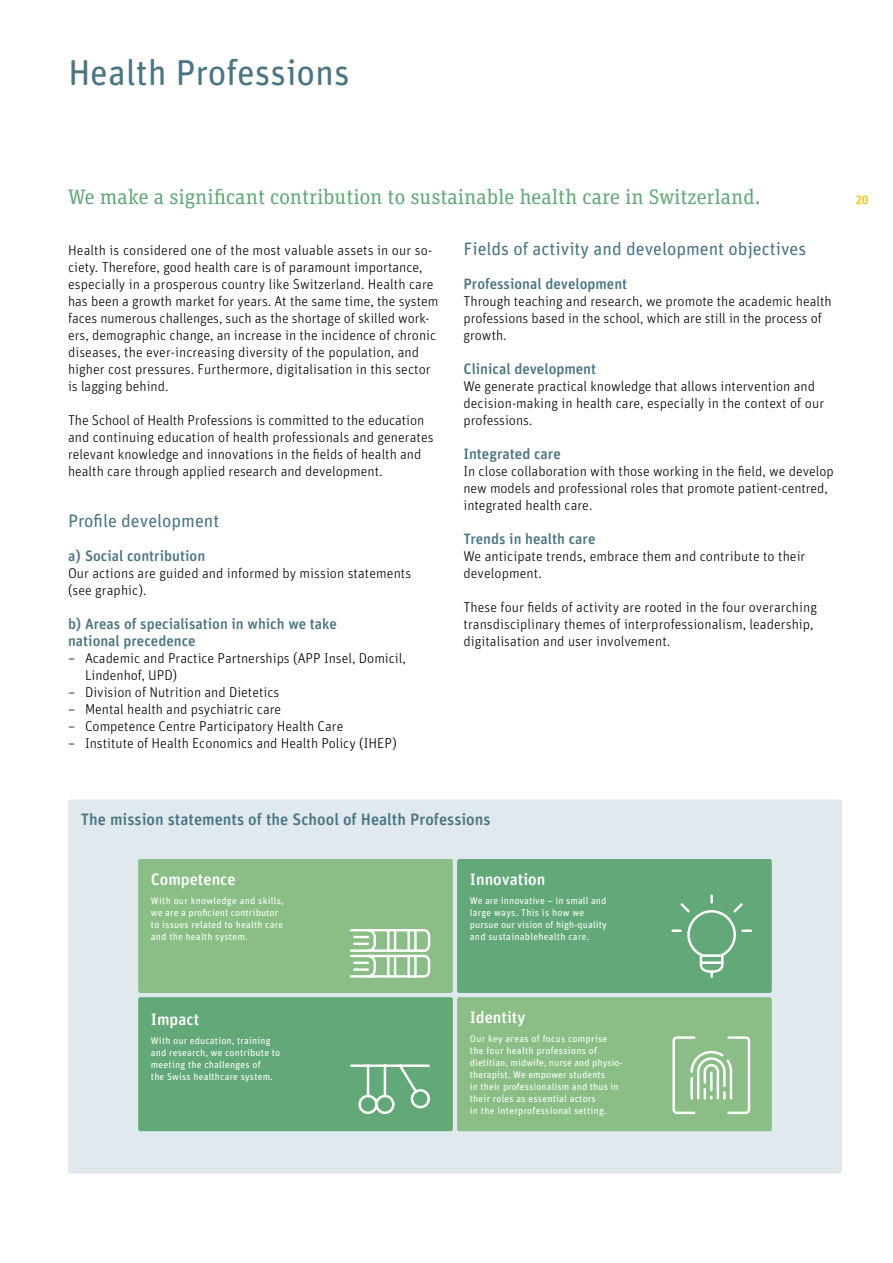
<style>
.page{position:relative;width:893px;height:1263px;background:#fff}
.page>*{position:absolute;margin:0;border:0;box-sizing:border-box;transform-origin:0 0}
.t1{font:36px "Unit Rounded Pro";color:#4b7582}
.t2{font:21px "Unit Slab Pro";color:#63a879}
.t3{font:18px "Unit Rounded Pro";color:#4b7582}
.t4{font:500 16.5px "Unit Rounded Pro";color:#4b7582}
.t5{font:500 16.5px "Unit Rounded Pro";color:#fff}
.t6{font:500 15px/17px "Unit Rounded Pro";color:#4b7582}
.t7{font:300 14.25px/17px "Unit Rounded Pro";color:#000}
.t8{font:500 12px "Unit Rounded Pro";color:#fbbe00}
.t9{font:9.75px/12px "Unit Rounded Pro";letter-spacing:.015em;color:#fff}
</style>
<div class="page">
<div style="left:68px;top:799px;width:774px;height:375px;background:#dfe9ee;border-radius:2px"></div>
<div style="left:138px;top:859px;width:315px;height:134px;background:#8bbe86;border-radius:2px"></div>
<div style="left:457px;top:859px;width:315px;height:134px;background:#63a879;border-radius:2px"></div>
<div style="left:138px;top:997px;width:315px;height:134px;background:#63a879;border-radius:2px"></div>
<div style="left:457px;top:997px;width:315px;height:134px;background:#8bbe86;border-radius:2px"></div>
<svg style="left:350px;top:1064px;width:80px;height:50px"></svg>
<svg style="left:672px;top:1036px;width:79px;height:79px"></svg>
<svg style="left:671px;top:894px;width:81px;height:84px"></svg>
<svg style="left:350px;top:929px;width:81px;height:49px"></svg>
<h1 class="t1" style="left:68px;top:48px;width:283px">Health Professions</h1>
<h2 class="t2" style="left:68px;top:183px;width:694px">We make a significant contribution to sustainable health care in Switzerland.</h2>
<p class="t7" style="left:68px;top:241px;width:372px">Health is considered one of the most valuable assets in our so&shy;ciety. Therefore, good health care is of paramount importance, especially in a prosperous country like Switzerland. Health care has been a growth market for years. At the same time, the system faces numerous challenges, such as the shortage of skilled work&shy;ers, demographic change, an increase in the incidence of chronic diseases, the ever-increasing diversity of the population, and higher cost pressures. Furthermore, digitalisation in this sector is lagging behind.</p>
<p class="t7" style="left:68px;top:412px;width:367px">The School of Health Professions is committed to the education and continuing education of health professionals and generates relevant knowledge and innovations in the fields of health and health care through applied research and development.</p>
<p class="t3" style="left:68px;top:509px;width:153px">Profile development</p>
<p class="t6" style="left:68px;top:547px;width:139px">a) Social contribution</p>
<p class="t7" style="left:68px;top:565px;width:345px">Our actions are guided and informed by mission statements (see graphic).</p>
<p class="t6" style="left:68px;top:615px;width:270px">b) Areas of specialisation in which we take national precedence</p>
<p class="t7" style="left:85px;top:650px;width:322px;text-indent:-17px">– Academic and Practice Partnerships (APP Insel, Domicil,<br>Lindenhof, UPD)</p>
<p class="t7" style="left:68px;top:684px;width:213px">– Division of Nutrition and Dietetics</p>
<p class="t7" style="left:68px;top:701px;width:215px">– Mental health and psychiatric care</p>
<p class="t7" style="left:68px;top:718px;width:277px">– Competence Centre Participatory Health Care</p>
<p class="t7" style="left:68px;top:735px;width:330px">– Institute of Health Economics and Health Policy (IHEP)</p>
<p class="t3" style="left:463px;top:237px;width:344px">Fields of activity and development objectives</p>
<p class="t6" style="left:463px;top:275px;width:165px">Professional development</p>
<p class="t7" style="left:463px;top:292px;width:370px">Through teaching and research, we promote the academic health professions based in the school, which are still in the process of growth.</p>
<p class="t6" style="left:463px;top:360px;width:134px">Clinical development</p>
<p class="t7" style="left:463px;top:377px;width:362px">We generate practical knowledge that allows intervention and decision-making in health care, especially in the context of our professions.</p>
<p class="t6" style="left:463px;top:445px;width:99px">Integrated care</p>
<p class="t7" style="left:463px;top:463px;width:372px">In close collaboration with those working in the field, we develop new models and professional roles that promote patient-centred, integrated health care.</p>
<p class="t6" style="left:463px;top:530px;width:133px">Trends in health care</p>
<p class="t7" style="left:463px;top:548px;width:343px">We anticipate trends, embrace them and contribute to their development.</p>
<p class="t7" style="left:463px;top:599px;width:355px">These four fields of activity are rooted in the four overarching transdisciplinary themes of interprofessionalism, leadership, digitalisation and user involvement.</p>
<p class="t8" style="left:855px;top:191px;width:15px">20</p>
<p class="t4" style="left:81px;top:808px;width:411px">The mission statements of the School of Health Professions</p>
<p class="t5" style="left:151px;top:867px;width:86px">Competence</p>
<p class="t9" style="left:151px;top:894px;width:134px">With our knowledge and skills, we are a proficient contributor to issues related to health care and the health system.</p>
<p class="t5" style="left:470px;top:867px;width:77px">Innovation</p>
<p class="t9" style="left:470px;top:894px;width:138px">We are innovative – in small and large ways. This is how we pursue our vision of high-quality and sustainablehealth care.</p>
<p class="t5" style="left:151px;top:1007px;width:50px">Impact</p>
<p class="t9" style="left:151px;top:1034px;width:131px">With our education, training and research, we contribute to meeting the challenges of<br>the Swiss healthcare system.</p>
<p class="t5" style="left:470px;top:1006px;width:57px">Identity</p>
<p class="t9" style="left:470px;top:1032px;width:154px">Our key areas of focus comprise the four health professions of dietitian, midwife, nurse and physio&shy;therapist. We empower students<br>in their professionalism and thus in their roles as essential actors<br>in the interprofessional setting.</p>
</div>
